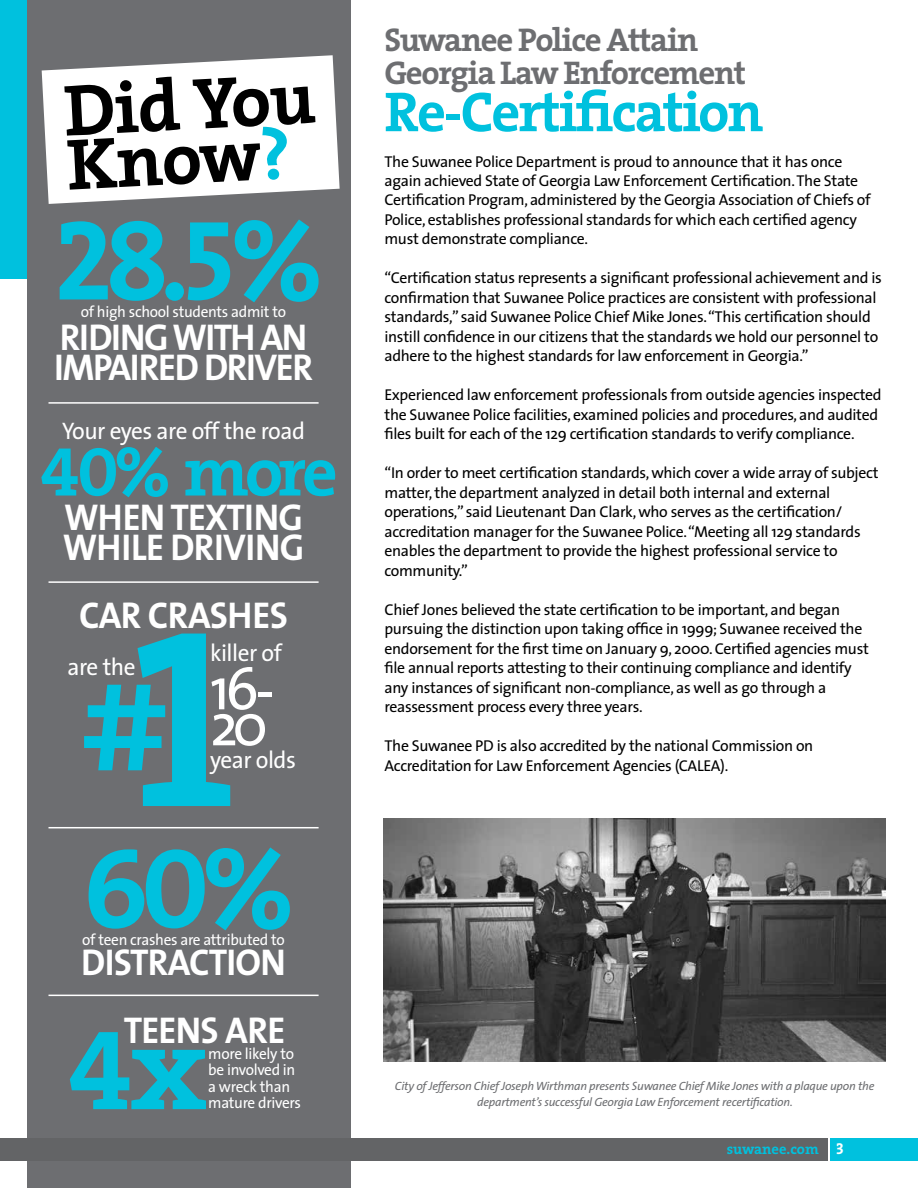
<style>
.page{position:relative;width:918px;height:1188px;background:#fff}
.page>*{position:absolute;margin:0;border:0;box-sizing:border-box;transform-origin:0 0}
.t1{font:126.75px "The Serif Bold Caps";color:#00c1de}
.t2{font:114.15px "The Serif Bold Caps";color:#00c1de}
.t3{font:700 73.05px/54.2px "The Serif";color:#000}
.t4{font:700 69.6px "The Serif";color:#00c1de}
.t5{font:60px "The Sans";color:#fff}
.t6{font:700 56.7px "The Serif";letter-spacing:-.04em;color:#00c1de}
.t7{font:700 37.5px/30px "The Sans";letter-spacing:-.02em;color:#fff}
.t8{font:700 37.5px/30px "The Sans";letter-spacing:-.04em;color:#fff}
.t9{font:700 33px/33px "The Serif";letter-spacing:-.04em;color:#6d6e71}
.t10{font:24px "The Sans";letter-spacing:-.02em;color:#fff}
.t11{font:15.75px/19.5px "The Sans";letter-spacing:-.02em;color:#000}
.t12{font:15.75px/16.5px "The Sans";letter-spacing:-.02em;color:#fff}
.t13{font:700 14.7px "The Serif";color:#00c1de}
.t14{font:italic 12px/16.5px "The Sans";letter-spacing:-.02em;color:#6d6e71;text-align:center}
.s1{color:#00c1de}
.s2{font-family:"The Serif Bold Caps";font-weight:400}
.s3{font-size:255.45px}
.s4{font-family:"The Serif Bold Caps";font-weight:400;font-size:15.75px;color:#fff}
</style>
<div class="page">
<div style="left:0;top:0;width:40px;height:279px;background:#00c1de"></div>
<div style="left:27px;top:0;width:324px;height:1188px;background:#6d6e71"></div>
<div style="left:0;top:1138px;width:827px;height:23px;background:#636466"></div>
<div style="left:831px;top:1138px;width:87px;height:23px;background:#00c1de"></div>
<hr style="left:49px;top:402px;width:270px;height:2px;background:#fff">
<hr style="left:49px;top:581px;width:270px;height:2px;background:#fff">
<hr style="left:49px;top:827px;width:270px;height:1px;background:#fff">
<hr style="left:49px;top:995px;width:270px;height:1px;background:#fff">
<svg style="left:42px;top:55px;width:298px;height:149px;background:#eceded"></svg>
<img style="left:384px;top:819px;width:502px;height:243px">
<h3 class="t3" style="left:62px;top:82px;width:253px;rotate:-3deg">Did You<br>Know<span class="s1">?</span></h3>
<h2 class="t2" style="left:54px;top:165px;width:272px">28.5%</h2>
<p class="t12" style="left:81px;top:303px;width:207px">of high school students admit to</p>
<h3 class="t8" style="left:54px;top:322px;width:261px">RIDINGWITH AN<br>IMPAIRED DRIVER</h3>
<h3 class="t10" style="left:62px;top:411px;width:245px">Your eyes are off the road</h3>
<h3 class="t4" style="left:40px;top:414px;width:299px"><span class="s2">40%</span> more</h3>
<h3 class="t7" style="left:63px;top:501px;width:243px">WHEN TEXTING<br>WHILE DRIVING</h3>
<h3 class="t7" style="left:79px;top:600px;width:210px">CAR CRASHES</h3>
<h1 class="t1" style="left:81px;top:621px;width:157px">#<span class="s3">1</span></h1>
<h3 class="t10" style="left:210px;top:633px;width:73px">killer of</h3>
<h3 class="t5" style="left:210px;top:639px;width:66px">16-</h3>
<h3 class="t5" style="left:210px;top:675px;width:59px">20</h3>
<h3 class="t10" style="left:210px;top:740px;width:87px">year olds</h3>
<h3 class="t10" style="left:67px;top:647px;width:70px">are the</h3>
<h2 class="t2" style="left:83px;top:793px;width:214px">60%</h2>
<h3 class="t7" style="left:81px;top:947px;width:206px">DISTRACTION</h3>
<p class="t12" style="left:82px;top:931px;width:204px">of teen crashes are attributed to</p>
<h3 class="t7" style="left:124px;top:1014px;width:163px">TEENS ARE</h3>
<h2 class="t2" style="left:68px;top:975px;width:142px">4x</h2>
<p class="t12" style="left:208px;top:1045px;width:94px">more likely to be involved in a wreck than mature drivers</p>
<h3 class="t9" style="left:384px;top:22px;width:363px">Suwanee Police Attain<br>Georgia Law Enforcement</h3>
<h3 class="t6" style="left:384px;top:65px;width:381px">Re-Certification</h3>
<p class="t11" style="left:384px;top:151px;width:488px">The Suwanee Police Department is proud to announce that it has once again achieved State of Georgia Law Enforcement Certification.The State Certification Program,administered by the Georgia Association of Chiefs of Police, establishes professional standards for which each certified agency must demonstrate compliance.</p>
<p class="t11" style="left:384px;top:268px;width:499px">“Certification status represents a significant professional achievement and is confirmation that Suwanee Police practices are consistent with professional standards,” said Suwanee Police Chief Mike Jones.“This certification should instill confidence in our citizens that the standards we hold our personnel to adhere to the highest standards for law enforcement in Georgia.”</p>
<p class="t11" style="left:384px;top:385px;width:499px">Experienced law enforcement professionals from outside agencies inspected the Suwanee Police facilities, examined policies and procedures,and audited files built for each of the 129 certification standards to verify compliance.</p>
<p class="t11" style="left:384px;top:463px;width:496px">“In order to meet certification standards,which cover a wide array of subject matter, the department analyzed in detail both internal and external operations,” said Lieutenant Dan Clark,who serves as the certification/ accreditation manager for the Suwanee Police.“Meeting all 129 standards enables the department to provide the highest professional service to community.”</p>
<p class="t11" style="left:384px;top:599px;width:486px">Chief Jones believed the state certification to be important,and began pursuing the distinction upon taking office in 1999; Suwanee received the endorsement for the first time on January 9, 2000. Certified agencies must file annual reports attesting to their continuing compliance and identify any instances of significant non-compliance,as well as go through a reassessment process every three years.</p>
<p class="t11" style="left:385px;top:736px;width:430px">The Suwanee PD is also accredited by the national Commission on<br>Accreditation for Law Enforcement Agencies (CALEA).</p>
<p class="t14" style="left:395px;top:1077px;width:481px">City of Jefferson Chief Joseph Wirthman presents Suwanee Chief Mike Jones with a plaque upon the department’s successful Georgia Law Enforcement recertification.</p>
<p class="t13" style="left:727px;top:1137px;width:119px">suwanee.com <span class="s4">3</span></p>
</div>
